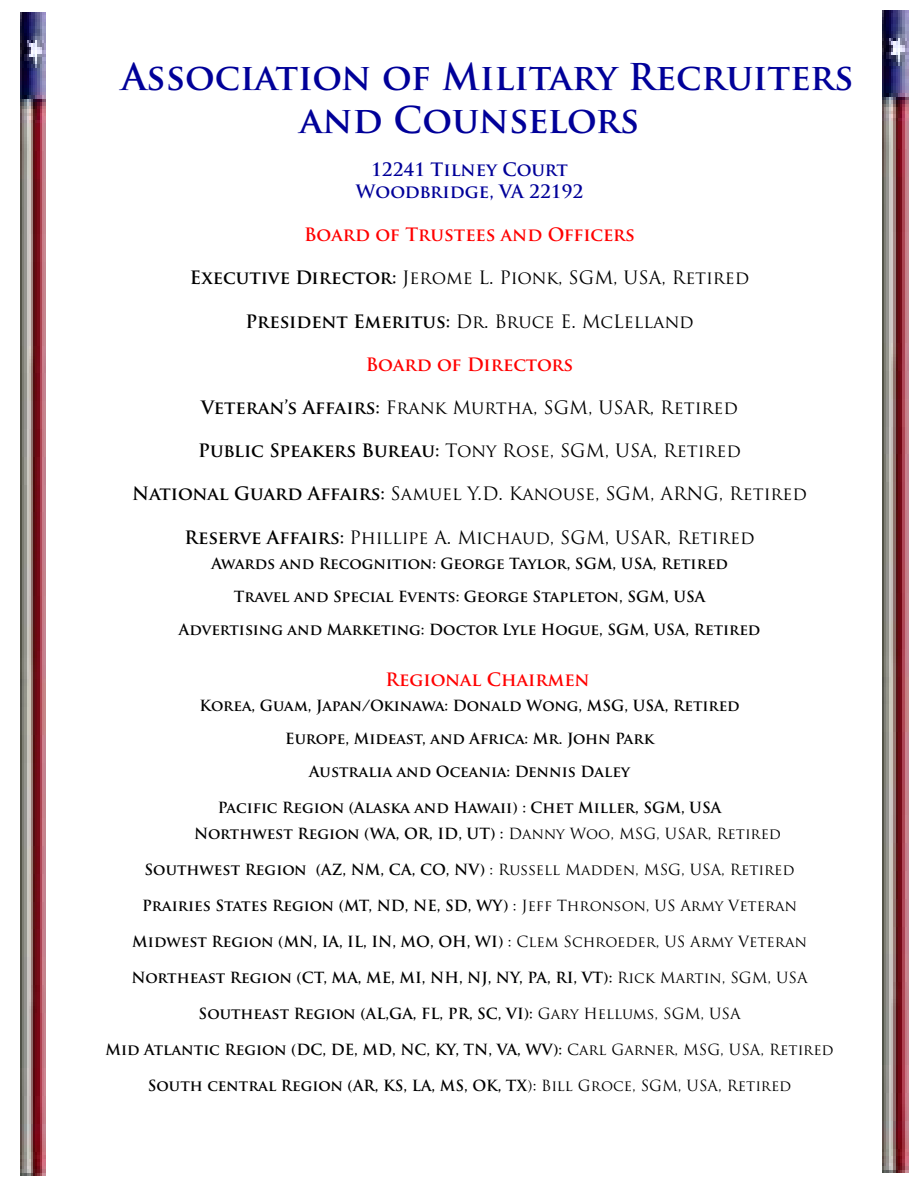
<style>
.page{position:relative;width:918px;height:1188px;background:#fff}
.page>*{position:absolute;margin:0;border:0;box-sizing:border-box;transform-origin:0 0}
.t1{font:700 36px/43.2px "Trajan Pro";color:#009}
.t2{font:18px "Trajan Pro";color:#000}
.t3{font:700 18px "Trajan Pro";color:#f00}
.t4{font:700 18px/21.6px "Trajan Pro";color:#009;text-align:center}
.t5{font:700 15px/25.5px "Trajan Pro";color:#000}
.s1{font-weight:700}
.s2{font-weight:400}
</style>
<div class="page">
<img style="left:883px;top:10px;width:25px;height:1163px">
<img style="left:20px;top:13px;width:26px;height:1163px">
<h1 class="t1" style="left:300px;top:56px;width:555px;text-indent:-178px">Association of Military Recruiters and Counselors</h1>
<p class="t4" style="left:356px;top:159px;width:229px">12241 Tilney Court<br>Woodbridge, VA 22192</p>
<p class="t3" style="left:304px;top:223px;width:332px">Board of Trustees and Officers</p>
<p class="t2" style="left:190px;top:266px;width:561px"><span class="s1">Executive Director:</span> Jerome L. Pionk, SGM, USA, Retired</p>
<p class="t2" style="left:245px;top:310px;width:450px"><span class="s1">President Emeritus:</span> Dr. Bruce E. McLelland</p>
<p class="t3" style="left:366px;top:353px;width:209px">Board of Directors</p>
<p class="t2" style="left:201px;top:396px;width:538px"><span class="s1">Veteran’s Affairs:</span> Frank Murtha, SGM, USAR, Retired</p>
<p class="t2" style="left:198px;top:439px;width:544px"><span class="s1">Public Speakers Bureau:</span> Tony Rose, SGM, USA, Retired</p>
<p class="t2" style="left:132px;top:482px;width:676px"><span class="s1">National Guard Affairs:</span> Samuel Y.D. Kanouse, SGM, ARNG, Retired</p>
<p class="t2" style="left:184px;top:526px;width:572px"><span class="s1">Reserve Affairs:</span> Phillipe A. Michaud, SGM, USAR, Retired</p>
<p class="t5" style="left:211px;top:551px;width:518px">Awards and Recognition: George Taylor, SGM, USA, Retired</p>
<p class="t5" style="left:234px;top:584px;width:473px">Travel and Special Events: George Stapleton, SGM, USA</p>
<p class="t5" style="left:179px;top:617px;width:583px">Advertising and Marketing: Doctor Lyle Hogue, SGM, USA, Retired</p>
<p class="t3" style="left:386px;top:668px;width:206px">Regional Chairmen</p>
<p class="t5" style="left:199px;top:693px;width:542px">Korea, Guam, Japan/Okinawa: Donald Wong, MSG, USA, Retired</p>
<p class="t5" style="left:285px;top:726px;width:370px">Europe, Mideast, and Africa: Mr. John Park</p>
<p class="t5" style="left:309px;top:759px;width:322px">Australia and Oceania: Dennis Daley</p>
<p class="t5" style="left:194px;top:795px;width:588px;text-indent:24px">Pacific Region (Alaska and Hawaii) : Chet Miller, SGM, USA<br>Northwest Region (WA, OR, ID, UT) : <span class="s2">Danny Woo, MSG, USAR, Retired</span></p>
<p class="t5" style="left:145px;top:857px;width:652px">Southwest Region (AZ, NM, CA, CO, NV) <span class="s2">: Russell Madden, MSG, USA, Retired</span></p>
<p class="t5" style="left:142px;top:893px;width:656px">Prairies States Region (MT, ND, NE, SD, WY) <span class="s2">: Jeff Thronson, US Army Veteran</span></p>
<p class="t5" style="left:132px;top:929px;width:676px">Midwest Region (MN, IA, IL, IN, MO, OH, WI) <span class="s2">: Clem Schroeder, US Army Veteran</span></p>
<p class="t5" style="left:132px;top:965px;width:678px">Northeast Region (CT, MA, ME, MI, NH, NJ, NY, PA, RI, VT): <span class="s2">Rick Martin, SGM, USA</span></p>
<p class="t5" style="left:199px;top:1001px;width:544px">Southeast Region (AL,GA, FL, PR, SC, VI): <span class="s2">Gary Hellums, SGM, USA</span></p>
<p class="t5" style="left:105px;top:1037px;width:730px">Mid Atlantic Region (DC, DE, MD, NC, KY, TN, VA, WV): <span class="s2">Carl Garner, MSG, USA, Retired</span></p>
<p class="t5" style="left:148px;top:1073px;width:645px">South central Region (AR, KS, LA, MS, OK, TX<span class="s2">): Bill Groce, SGM, USA, Retired</span></p>
</div>
